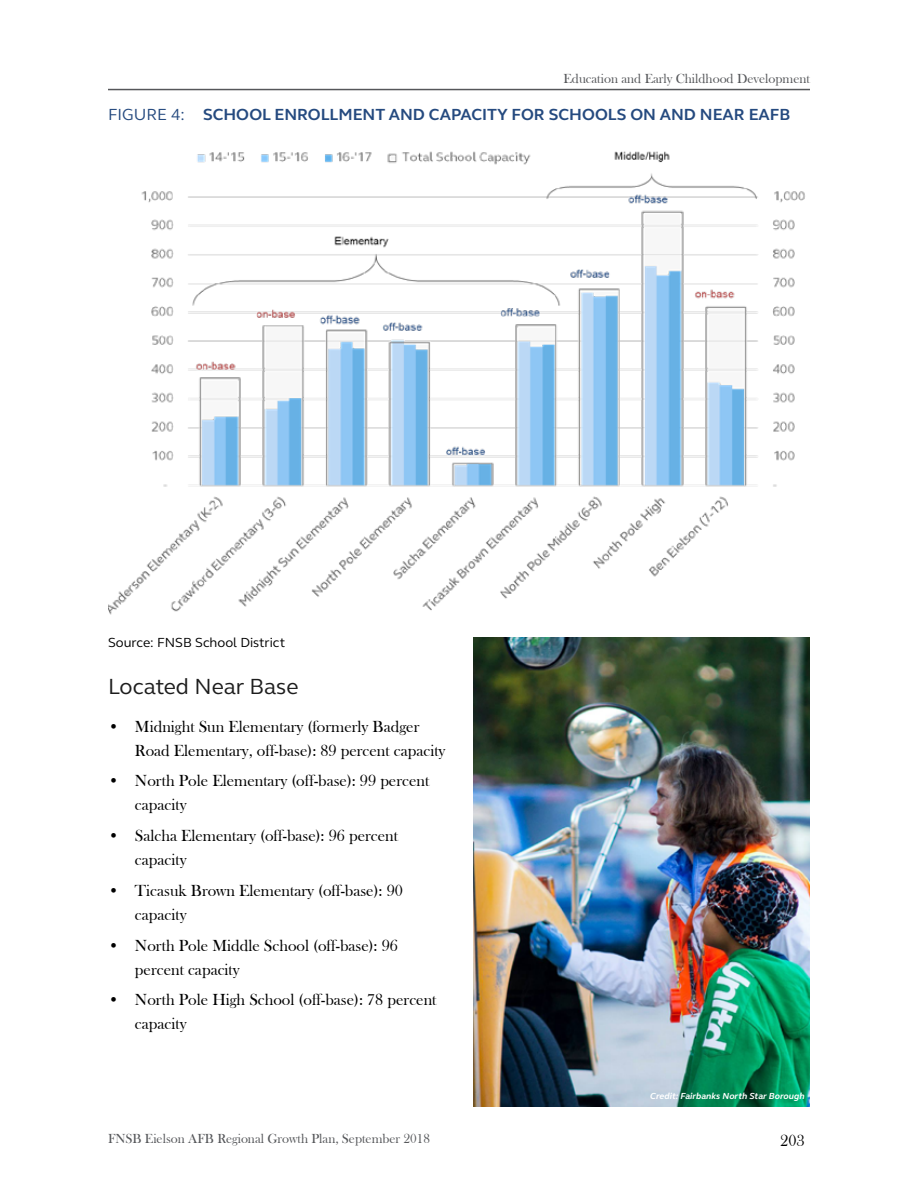
<style>
.page{position:relative;width:918px;height:1188px;background:#fff}
.page>*{position:absolute;margin:0;border:0;box-sizing:border-box;transform-origin:0 0}
.t1{font:22.5px "FS Elliot Pro";color:#1d1d1d}
.t2{font:16.5px/24px "Bask Old Face";color:#000}
.t3{font:700 16.5px "FS Elliot Pro";color:#254a7f}
.t4{font:13.5px "Bask Old Face";color:#55575a}
.t5{font:13.5px "FS Elliot Pro";color:#000}
.t6{font:italic 700 9px "FS Elliot Pro";color:#fff}
.s1{font-weight:400}
</style>
<div class="page">
<hr style="left:108px;top:89px;width:702px;height:1px;background:#55575a">
<img style="left:108px;top:151px;width:697px;height:464px">
<img style="left:473px;top:637px;width:337px;height:470px">
<p class="t4" style="left:564px;top:71px;width:248px">Education and Early Childhood Development</p>
<p class="t3" style="left:108px;top:104px;width:684px"><span class="s1">FIGURE 4:</span> SCHOOL ENROLLMENT AND CAPACITY FOR SCHOOLS ON AND NEAR EAFB</p>
<p class="t5" style="left:108px;top:634px;width:179px">Source: FNSB School District</p>
<h1 class="t1" style="left:108px;top:671px;width:192px">Located Near Base</h1>
<p class="t2" style="left:135px;top:714px;width:312px;text-indent:-27px">• Midnight Sun Elementary (formerly Badger<br>Road Elementary, off-base): 89 percent capacity</p>
<p class="t2" style="left:135px;top:769px;width:296px;text-indent:-27px">• North Pole Elementary (off-base): 99 percent capacity</p>
<p class="t2" style="left:135px;top:824px;width:265px;text-indent:-27px">• Salcha Elementary (off-base): 96 percent capacity</p>
<p class="t2" style="left:135px;top:879px;width:269px;text-indent:-27px">• Ticasuk Brown Elementary (off-base): 90 capacity</p>
<p class="t2" style="left:135px;top:934px;width:265px;text-indent:-27px">• North Pole Middle School (off-base): 96 percent capacity</p>
<p class="t2" style="left:135px;top:988px;width:303px;text-indent:-27px">• North Pole High School (off-base): 78 percent capacity</p>
<p class="t4" style="left:108px;top:1131px;width:324px">FNSB Eielson AFB Regional Growth Plan, September 2018</p>
<p class="t6" style="left:650px;top:1090px;width:156px">Credit: Fairbanks North Star Borough</p>
<p class="t2" style="left:780px;top:1129px;width:26px">203</p>
</div>
